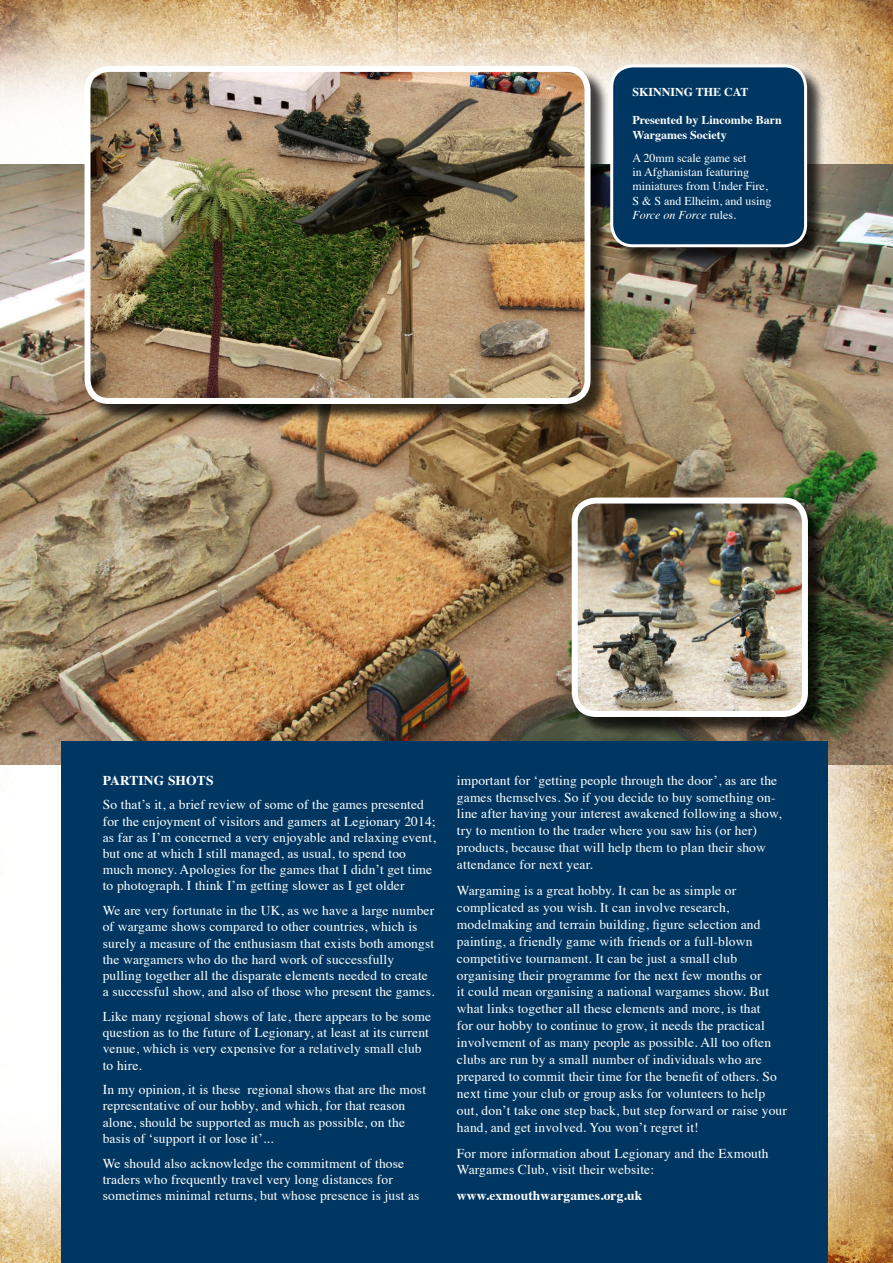
<style>
.page{position:relative;width:893px;height:1263px;background:#fff}
.page>*{position:absolute;margin:0;border:0;box-sizing:border-box;transform-origin:0 0}
.t1{font:13.5px/17px "Times";letter-spacing:.01em;color:#fff}
.t2{font:700 13.5px "Times";letter-spacing:.01em;color:#fff}
.t3{font:12px/14.4px "Times";color:#fff}
.t4{font:700 12px/14.4px "Times";color:#fff}
.s1{font-style:italic}
</style>
<div class="page">
<img style="left:0;top:0;width:893px;height:1263px">
<img style="left:0;top:165px;width:893px;height:599px">
<div style="left:612px;top:67px;width:214px;height:199px;background:#000;opacity:.75"></div>
<div style="left:612px;top:66px;width:194px;height:180px;background:#003762;border-radius:21px"></div>
<div style="left:610px;top:64px;width:197px;height:183px;border:3px solid #fff;border-radius:21px"></div>
<div style="left:61px;top:741px;width:767px;height:522px;background:#003762"></div>
<div style="left:87px;top:68px;width:522px;height:355px;background:#000;opacity:.75"></div>
<img style="left:88px;top:69px;width:499px;height:332px">
<div style="left:85px;top:66px;width:505px;height:338px;border:6px solid #fff;border-radius:21px"></div>
<div style="left:574px;top:500px;width:253px;height:235px;background:#000;opacity:.75"></div>
<img style="left:575px;top:500px;width:230px;height:214px">
<div style="left:572px;top:497px;width:236px;height:220px;border:6px solid #fff;border-radius:21px"></div>
<p class="t4" style="left:632px;top:83px;width:118px">SKINNING THE CAT</p>
<p class="t4" style="left:632px;top:112px;width:151px">Presented by Lincombe Barn<br>Wargames Society</p>
<p class="t3" style="left:632px;top:149px;width:141px">A 20mm scale game set<br>in Afghanistan featuring miniatures from Under Fire,<br>S &amp; S and Elheim, and using<br><span class="s1">Force on Force</span> rules.</p>
<p class="t2" style="left:103px;top:767px;width:112px">PARTING SHOTS</p>
<p class="t1" style="left:103px;top:795px;width:334px;line-height:16.2px">So that’s it, a brief review of some of the games presented for the enjoyment of visitors and gamers at Legionary 2014; as far as I’m concerned a very enjoyable and relaxing event, but one at which I still managed, as usual, to spend too much money. Apologies for the games that I didn’t get time to photograph. I think I’m getting slower as I get older</p>
<p class="t1" style="left:103px;top:901px;width:333px;line-height:16.2px">We are very fortunate in the UK, as we have a large number of wargame shows compared to other countries, which is surely a measure of the enthusiasm that exists both amongst the wargamers who do the hard work of successfully pulling together all the disparate elements needed to create a successful show, and also of those who present the games.</p>
<p class="t1" style="left:103px;top:1007px;width:330px;line-height:16.2px">Like many regional shows of late, there appears to be some question as to the future of Legionary, at least at its current venue, which is very expensive for a relatively small club to hire.</p>
<p class="t1" style="left:103px;top:1080px;width:325px;line-height:16.2px">In my opinion, it is these regional shows that are the most representative of our hobby, and which, for that reason alone, should be supported as much as possible, on the basis of ‘support it or lose it’...</p>
<p class="t1" style="left:103px;top:1154px;width:318px;line-height:16.2px">We should also acknowledge the commitment of those traders who frequently travel very long distances for sometimes minimal returns, but whose presence is just as</p>
<p class="t1" style="left:457px;top:770px;width:326px">important for ‘getting people through the door’, as are the games themselves. So if you decide to buy something on&shy;line after having your interest awakened following a show, try to mention to the trader where you saw his (or her) products, because that will help them to plan their show attendance for next year.</p>
<p class="t1" style="left:457px;top:880px;width:331px">Wargaming is a great hobby. It can be as simple or complicated as you wish. It can involve research, modelmaking and terrain building, figure selection and painting, a friendly game with friends or a full-blown competitive tournament. It can be just a small club organising their programme for the next few months or<br>it could mean organising a national wargames show. But what links together all these elements and more, is that<br>for our hobby to continue to grow, it needs the practical involvement of as many people as possible. All too often clubs are run by a small number of individuals who are prepared to commit their time for the benefit of others. So next time your club or group asks for volunteers to help out, don’t take one step back, but step forward or raise your hand, and get involved. You won’t regret it!</p>
<p class="t1" style="left:457px;top:1143px;width:313px">For more information about Legionary and the Exmouth<br>Wargames Club, visit their website:</p>
<p class="t2" style="left:457px;top:1182px;width:187px">www.exmouthwargames.org.uk</p>
</div>
